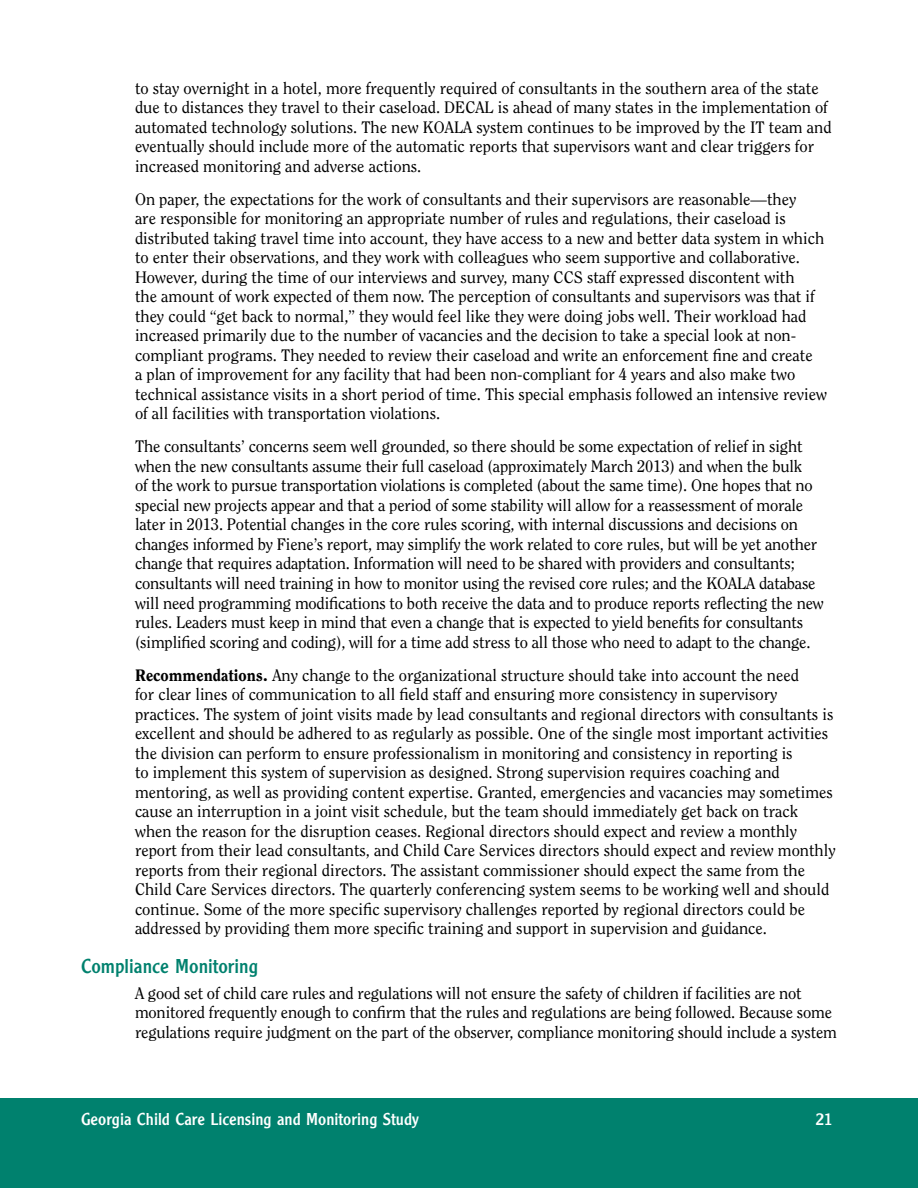
<style>
.page{position:relative;width:918px;height:1188px;background:#fff}
.page>*{position:absolute;margin:0;border:0;box-sizing:border-box;transform-origin:0 0}
.t1{font:21px "Clearface Got T";color:#00816e}
.t2{font:18px "Clearface Got T";color:#fff}
.t3{font:16.5px/19.5px "Clearface";color:#000}
.s1{font-weight:800}
</style>
<div class="page">
<div style="left:0;top:1098px;width:918px;height:90px;background:#00816e"></div>
<p class="t3" style="left:135px;top:78px;width:698px">to stay overnight in a hotel, more frequently required of consultants in the southern area of the state due to distances they travel to their caseload. DECAL is ahead of many states in the implementation of automated technology solutions. The new KOALA system continues to be improved by the IT team and eventually should include more of the automatic reports that supervisors want and clear triggers for increased monitoring and adverse actions.</p>
<p class="t3" style="left:135px;top:189px;width:694px">On paper, the expectations for the work of consultants and their supervisors are reasonable—they<br>are responsible for monitoring an appropriate number of rules and regulations, their caseload is distributed taking travel time into account, they have access to a new and better data system in which to enter their observations, and they work with colleagues who seem supportive and collaborative.<br>However, during the time of our interviews and survey, many CCS staff expressed discontent with<br>the amount of work expected of them now. The perception of consultants and supervisors was that if they could “get back to normal,” they would feel like they were doing jobs well. Their workload had increased primarily due to the number of vacancies and the decision to take a special look at non&shy;compliant programs. They needed to review their caseload and write an enforcement fine and create<br>a plan of improvement for any facility that had been non-compliant for 4 years and also make two technical assistance visits in a short period of time. This special emphasis followed an intensive review of all facilities with transportation violations.</p>
<p class="t3" style="left:135px;top:437px;width:690px">The consultants’ concerns seem well grounded, so there should be some expectation of relief in sight when the new consultants assume their full caseload (approximately March 2013) and when the bulk<br>of the work to pursue transportation violations is completed (about the same time). One hopes that no special new projects appear and that a period of some stability will allow for a reassessment of morale later in 2013. Potential changes in the core rules scoring, with internal discussions and decisions on changes informed by Fiene’s report, may simplify the work related to core rules, but will be yet another change that requires adaptation. Information will need to be shared with providers and consultants; consultants will need training in how to monitor using the revised core rules; and the KOALA database will need programming modifications to both receive the data and to produce reports reflecting the new rules. Leaders must keep in mind that even a change that is expected to yield benefits for consultants (simplified scoring and coding), will for a time add stress to all those who need to adapt to the change.</p>
<p class="t3" style="left:135px;top:665px;width:702px"><span class="s1">Recommendations.</span> Any change to the organizational structure should take into account the need<br>for clear lines of communication to all field staff and ensuring more consistency in supervisory practices. The system of joint visits made by lead consultants and regional directors with consultants is excellent and should be adhered to as regularly as possible. One of the single most important activities the division can perform to ensure professionalism in monitoring and consistency in reporting is<br>to implement this system of supervision as designed. Strong supervision requires coaching and mentoring, as well as providing content expertise. Granted, emergencies and vacancies may sometimes cause an interruption in a joint visit schedule, but the team should immediately get back on track when the reason for the disruption ceases. Regional directors should expect and review a monthly report from their lead consultants, and Child Care Services directors should expect and review monthly reports from their regional directors. The assistant commissioner should expect the same from the Child Care Services directors. The quarterly conferencing system seems to be working well and should continue. Some of the more specific supervisory challenges reported by regional directors could be addressed by providing them more specific training and support in supervision and guidance.</p>
<p class="t1" style="left:81px;top:954px;width:179px">Compliance Monitoring</p>
<p class="t3" style="left:135px;top:983px;width:703px">A good set of child care rules and regulations will not ensure the safety of children if facilities are not monitored frequently enough to confirm that the rules and regulations are being followed. Because some regulations require judgment on the part of the observer, compliance monitoring should include a system</p>
<p class="t2" style="left:81px;top:1109px;width:340px">Georgia Child Care Licensing and Monitoring Study</p>
<p class="t2" style="left:815px;top:1109px;width:19px">21</p>
</div>
